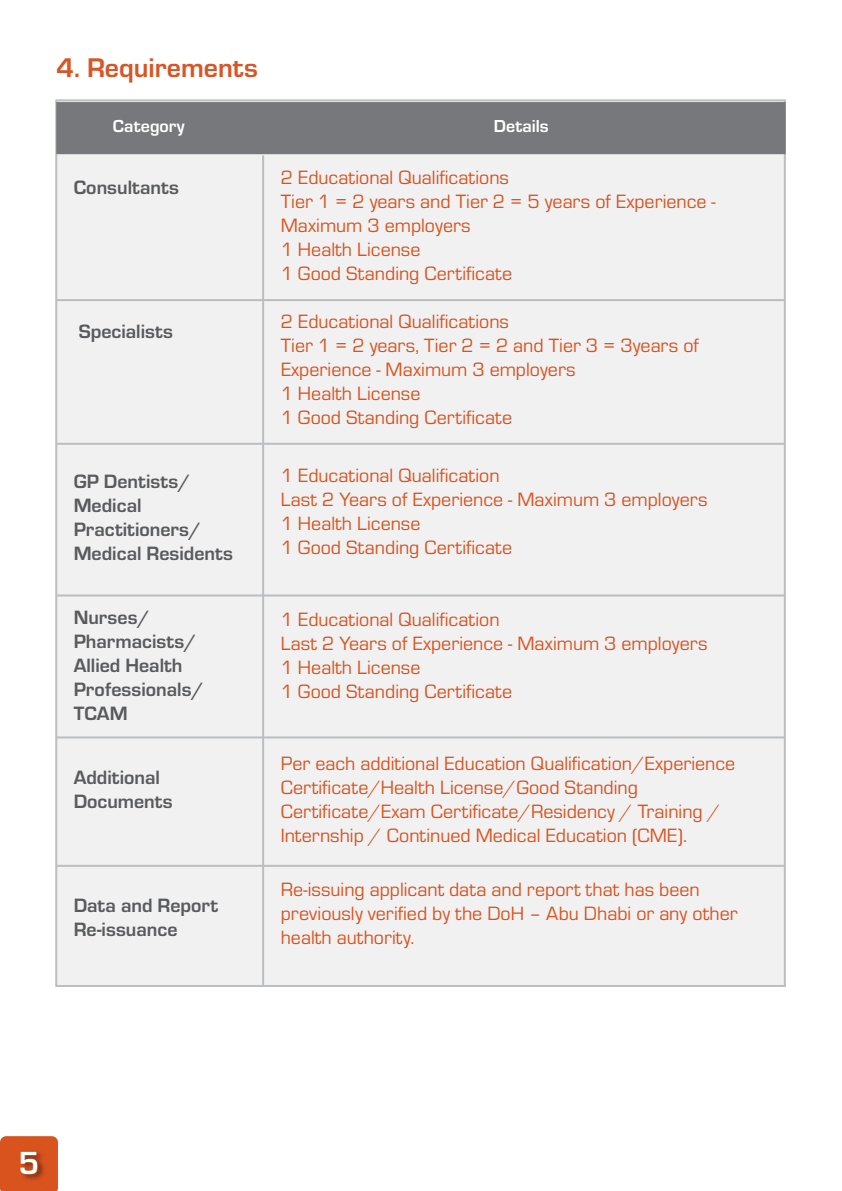
<style>
.page{position:relative;width:842px;height:1191px;background:#fff}
.page>*{position:absolute;margin:0;border:0;box-sizing:border-box;transform-origin:0 0}
.t1{font:700 33.2px "Eurostile";color:#fff}
.t2{font:700 28px "Eurostile";color:#d85527}
.t3{font:20px/24px "Eurostile";color:#d9531e}
.t4{font:700 20px/24px "Eurostile";color:#595a5c}
.t5{font:700 18px "Eurostile";color:#fff}
</style>
<div class="page">
<div style="left:55px;top:99px;width:731px;height:888px;background:#f1f1f2;border:2px solid #bcbec0"></div>
<svg style="left:0;top:1136px;width:58px;height:55px"></svg>
<img style="left:14px;top:1142px;width:35px;height:49px">
<div style="left:56px;top:102px;width:730px;height:52px;background:#77787b"></div>
<hr style="left:56px;top:299px;width:728px;height:2px;background:#bbbdbf">
<hr style="left:56px;top:443px;width:728px;height:2px;background:#bbbdbf">
<hr style="left:57px;top:594px;width:728px;height:2px;background:#bbbdbf">
<hr style="left:56px;top:736px;width:728px;height:2px;background:#bbbdbf">
<hr style="left:56px;top:865px;width:728px;height:2px;background:#bbbdbf">
<hr style="left:262px;top:155px;width:2px;height:831px;background:#bbbdbf">
<h2 class="t2" style="left:57px;top:47px;width:203px">4. Requirements</h2>
<p class="t5" style="left:113px;top:113px;width:73px">Category</p>
<p class="t5" style="left:494px;top:113px;width:56px">Details</p>
<p class="t4" style="left:74px;top:174px;width:107px">Consultants</p>
<p class="t4" style="left:79px;top:318px;width:96px">Specialists</p>
<p class="t4" style="left:74px;top:468px;width:161px">GP Dentists/<br>Medical<br>Practitioners/<br>Medical Residents</p>
<p class="t4" style="left:74px;top:604px;width:132px">Nurses/<br>Pharmacists/<br>Allied Health<br>Professionals/<br>TCAM</p>
<p class="t4" style="left:74px;top:764px;width:101px">Additional<br>Documents</p>
<p class="t4" style="left:74px;top:892px;width:146px">Data and Report<br>Re-issuance</p>
<p class="t3" style="left:281px;top:164px;width:437px">2 Educational Qualifications<br>Tier 1 = 2 years and Tier 2 = 5 years of Experience -<br>Maximum 3 employers<br>1 Health License<br>1 Good Standing Certificate</p>
<p class="t3" style="left:281px;top:308px;width:420px">2 Educational Qualifications<br>Tier 1 = 2 years, Tier 2 = 2 and Tier 3 = 3years of<br>Experience - Maximum 3 employers<br>1 Health License<br>1 Good Standing Certificate</p>
<p class="t3" style="left:281px;top:462px;width:428px">1 Educational Qualification<br>Last 2 Years of Experience - Maximum 3 employers<br>1 Health License<br>1 Good Standing Certificate</p>
<p class="t3" style="left:281px;top:606px;width:428px">1 Educational Qualification<br>Last 2 Years of Experience - Maximum 3 employers<br>1 Health License<br>1 Good Standing Certificate</p>
<p class="t3" style="left:281px;top:750px;width:456px">Per each additional Education Qualification/Experience Certificate/Health License/Good Standing Certificate/Exam Certificate/Residency / Training / Internship / Continued Medical Education (CME).</p>
<p class="t3" style="left:281px;top:876px;width:458px">Re-issuing applicant data and report that has been previously verified by the DoH – Abu Dhabi or any other health authority.</p>
<h1 class="t1" style="left:19px;top:1139px;width:22px">5</h1>
</div>
